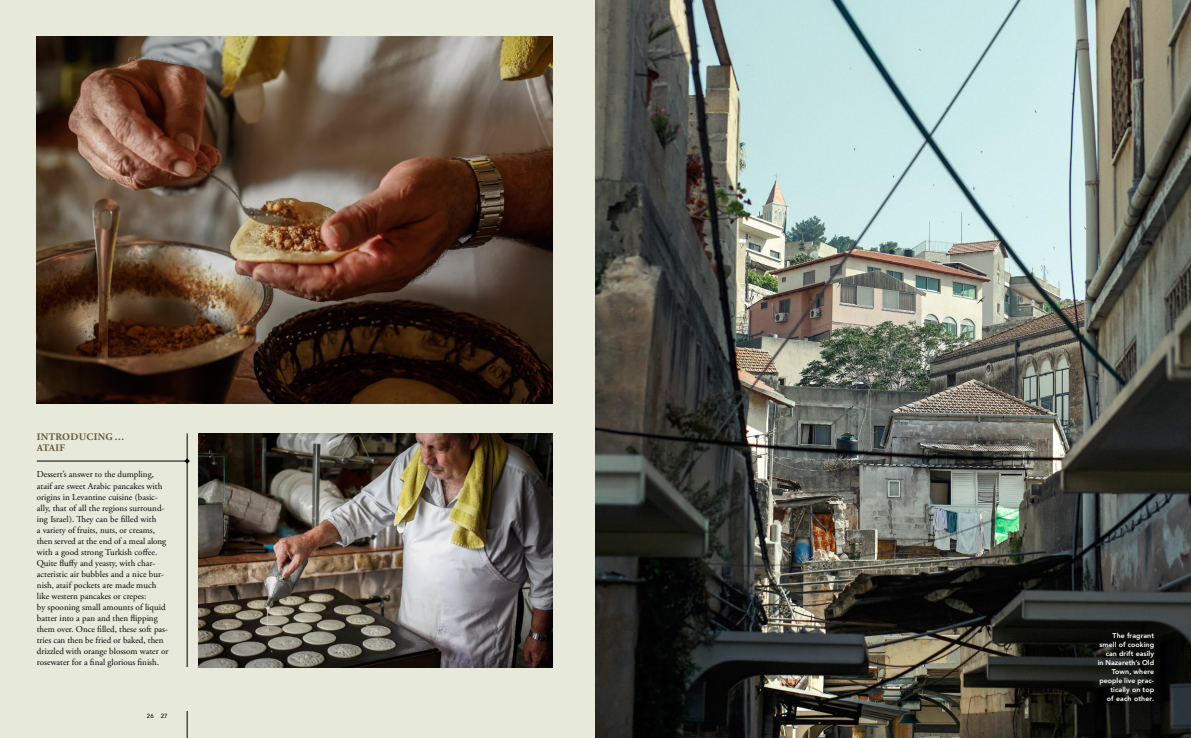
<style>
.page{position:relative;width:1191px;height:738px;background:#fff}
.page>*{position:absolute;margin:0;border:0;box-sizing:border-box;transform-origin:0 0}
.t1{font:700 10px/11px "Adobe Garamond Pro";letter-spacing:.035em;color:#655a3c}
.t2{font:9px/11px "Adobe Garamond Pro";color:#000}
.t3{font:800 7px/9px "Avenir";letter-spacing:.01em;color:#fff;text-align:right}
.t4{font:500 6px "Avenir";color:#000}
</style>
<div class="page">
<div style="left:0;top:0;width:1191px;height:737px;background:#e7e9db"></div>
<svg style="left:187px;top:711px;width:1px;height:26px"></svg>
<img style="left:595px;top:0;width:596px;height:737px">
<img style="left:37px;top:37px;width:516px;height:366px">
<img style="left:198px;top:433px;width:355px;height:233px">
<hr style="left:187px;top:433px;width:1px;height:233px;background:#000">
<hr style="left:37px;top:460px;width:150px;height:1px;background:#000">
<svg style="left:184px;top:458px;width:6px;height:5px"></svg>
<p class="t1" style="left:37px;top:431px;width:89px">INTRODUCING…<br>ATAIF</p>
<p class="t2" style="left:37px;top:469px;width:133px">Dessert’s answer to the dumpling, ataif are sweet Arabic pancakes with origins in Levantine cuisine (basic&shy;ally, that of all the regions surround&shy;ing Israel). They can be filled with<br>a variety of fruits, nuts, or creams, then served at the end of a meal along with a good strong Turkish coffee.<br>Quite fluffy and yeasty, with char&shy;acteristic air bubbles and a nice bur&shy;nish, ataif pockets are made much like western pancakes or crepes:<br>by spooning small amounts of liquid batter into a pan and then flipping them over. Once filled, these soft pas&shy;tries can then be fried or baked, then drizzled with orange blossom water or rosewater for a final glorious finish.</p>
<p class="t4" style="left:147px;top:709px;width:22px">26 27</p>
<p class="t3" style="left:1097px;top:630px;width:58px">The fragrant smell of cooking can drift easily<br>in Nazareth’s Old<br>Town, where people live prac&shy;tically on top<br>of each other.</p>
</div>
